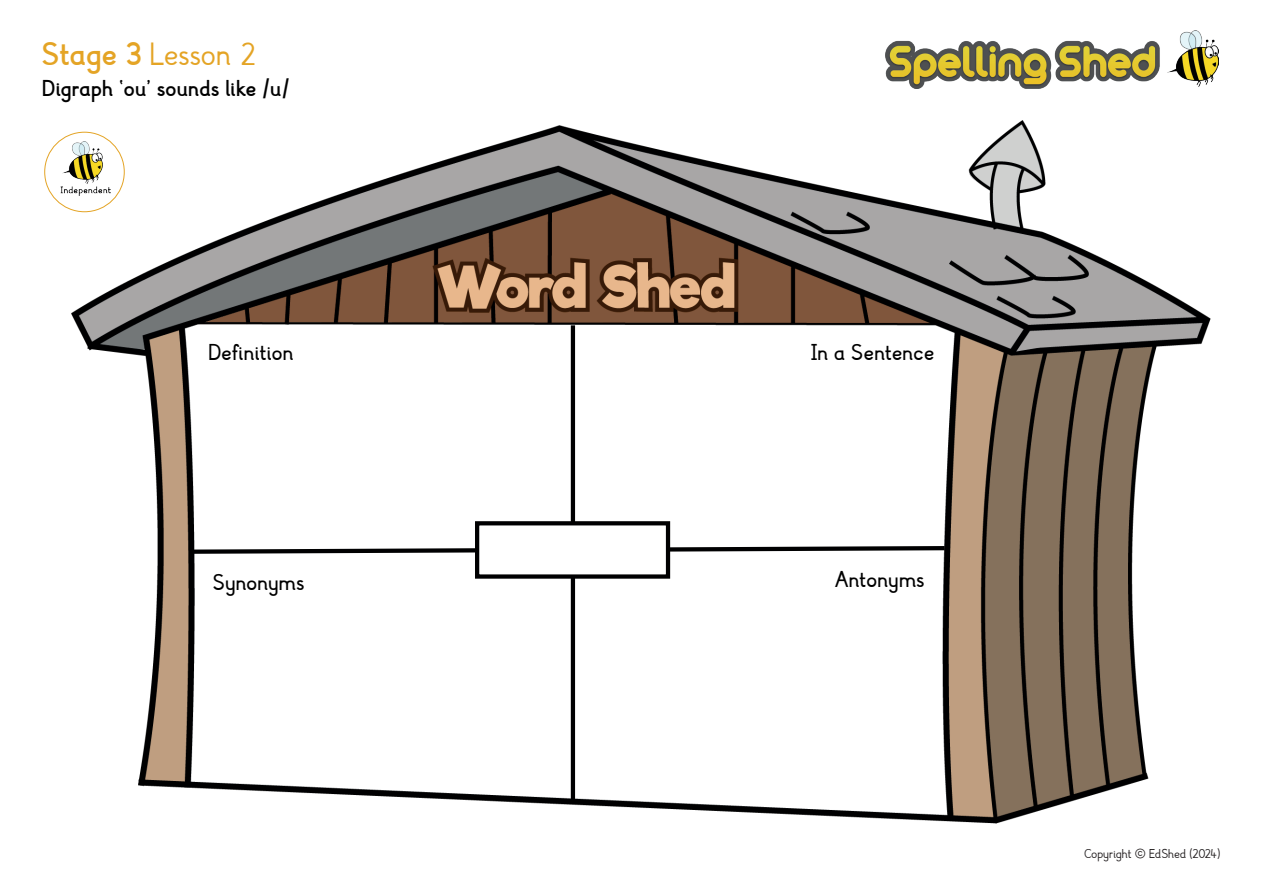
<style>
.page{position:relative;width:1263px;height:893px;background:#fff}
.page>*{position:absolute;margin:0;border:0;box-sizing:border-box;transform-origin:0 0}
.t1{font:30px "Ed Shed";letter-spacing:-.04em;color:#e4a425}
.t2{font:500 21px "Ed Shed";letter-spacing:-.01em;color:#000}
.t3{font:700 21px "Ed Shed";color:#000}
.t4{font:12px "Ed Shed";letter-spacing:-.03em;color:#231f20}
.s1{font-weight:700}
</style>
<div class="page">
<img style="left:886px;top:31px;width:332px;height:57px">
<img style="left:71px;top:121px;width:1140px;height:702px">
<hr style="left:571px;top:325px;width:4px;height:474px;background:#000001">
<svg style="left:188px;top:544px;width:761px;height:12px"></svg>
<div style="left:477px;top:523px;width:191px;height:53px;background:#fff"></div>
<div style="left:475px;top:521px;width:195px;height:58px;border:4px solid #000001"></div>
<div style="left:45px;top:132px;width:79px;height:80px;background:#fff;border-radius:50%"></div>
<div style="left:44px;top:132px;width:81px;height:80px;border:1px solid #e4a425;border-radius:50%"></div>
<img style="left:61px;top:141px;width:49px;height:55px">
<h1 class="t1" style="left:41px;top:37px;width:216px"><span class="s1">Stage 3</span> Lesson 2</h1>
<p class="t3" style="left:42px;top:77px;width:249px">Digraph ‘ou’ sounds like /u/</p>
<p class="t2" style="left:208px;top:341px;width:87px">Definition</p>
<p class="t2" style="left:810px;top:341px;width:126px">In a Sentence</p>
<p class="t2" style="left:213px;top:570px;width:94px">Synonyms</p>
<p class="t2" style="left:834px;top:567px;width:92px">Antonyms</p>
<p class="t4" style="left:1084px;top:847px;width:138px">Copyright © EdShed (2024)</p>
</div>
